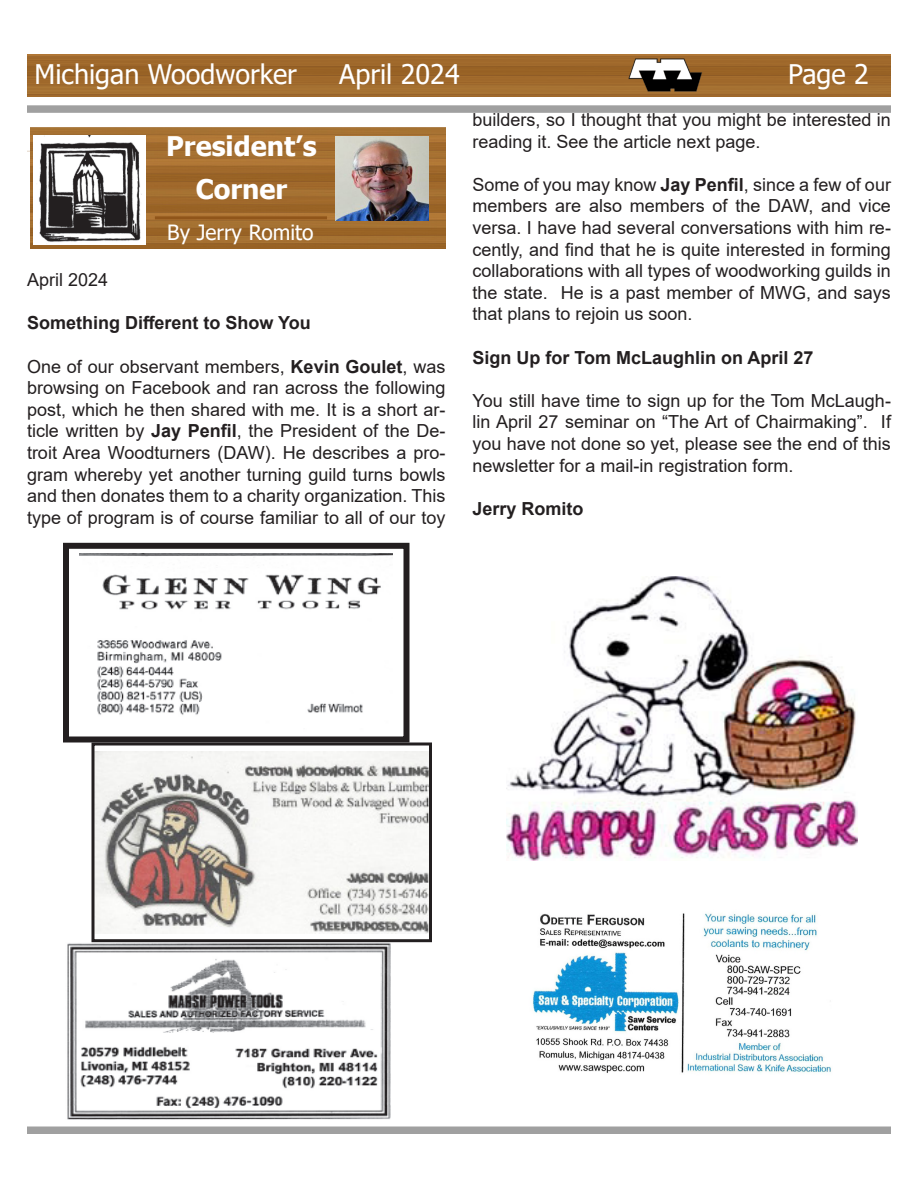
<style>
.page{position:relative;width:918px;height:1188px;background:#fff}
.page>*{position:absolute;margin:0;border:0;box-sizing:border-box;transform-origin:0 0}
.t1{font:27px "Tahoma";color:#fff}
.t2{font:700 27px/43.2px "Tahoma";color:#fff;text-align:center}
.t3{font:21px "Tahoma";color:#fff}
.t4{font:18px/21.6px "Arial";color:#231f20;text-align:justify}
.t5{font:700 18px "Arial";color:#231f20}
.s1{font-weight:700}
</style>
<div class="page">
<div style="left:27px;top:1126px;width:864px;height:8px;background:#a0a0a0"></div>
<div style="left:27px;top:105px;width:864px;height:8px;background:#a0a0a0"></div>
<img style="left:28px;top:54px;width:863px;height:42px">
<img style="left:627px;top:57px;width:76px;height:36px">
<img style="left:31px;top:127px;width:415px;height:121px">
<img style="left:34px;top:135px;width:111px;height:110px">
<img style="left:335px;top:137px;width:94px;height:83px">
<hr style="left:155px;top:216px;width:172px;height:3px;background:#90551a">
<img style="left:532px;top:913px;width:299px;height:160px">
<div style="left:63px;top:543px;width:346px;height:199px;border:6px solid #231f20"></div>
<img style="left:80px;top:554px;width:313px;height:161px">
<img style="left:67px;top:942px;width:324px;height:178px">
<img style="left:96px;top:751px;width:332px;height:183px">
<div style="left:92px;top:742px;width:340px;height:200px;border:3px solid #231f20"></div>
<img style="left:506px;top:577px;width:352px;height:284px">
<h1 class="t1" style="left:35px;top:56px;width:264px">Michigan Woodworker</h1>
<h1 class="t1" style="left:339px;top:56px;width:122px">April 2024</h1>
<h1 class="t2" style="left:166px;top:126px;width:152px">President’s<br>Corner</h1>
<p class="t3" style="left:167px;top:218px;width:148px">By Jerry Romito</p>
<p class="t4" style="left:27px;top:269px;width:83px">April 2024</p>
<p class="t5" style="left:27px;top:310px;width:285px">Something Different to Show You</p>
<p class="t4" style="left:27px;top:355px;width:420px">One of our observant members, <span class="s1">Kevin Goulet</span>, was browsing on Facebook and ran across the following post, which he then shared with me. It is a short ar&shy;ticle written by <span class="s1">Jay Penfil</span>, the President of the De&shy;troit Area Woodturners (DAW). He describes a pro&shy;gram whereby yet another turning guild turns bowls and then donates them to a charity organization. This type of program is of course familiar to all of our toy</p>
<h1 class="t1" style="left:788px;top:56px;width:82px">Page 2</h1>
<p class="t4" style="left:472px;top:109px;width:420px">builders, so I thought that you might be interested in reading it. See the article next page.</p>
<p class="t4" style="left:472px;top:173px;width:420px">Some of you may know <span class="s1">Jay Penfil</span>, since a few of our members are also members of the DAW, and vice versa. I have had several conversations with him re&shy;cently, and find that he is quite interested in forming collaborations with all types of woodworking guilds in the state. He is a past member of MWG, and says that plans to rejoin us soon.</p>
<p class="t5" style="left:472px;top:345px;width:342px">Sign Up for Tom McLaughlin on April 27</p>
<p class="t4" style="left:472px;top:389px;width:420px">You still have time to sign up for the Tom McLaugh&shy;lin April 27 seminar on “The Art of Chairmaking”. If you have not done so yet, please see the end of this newsletter for a mail-in registration form.</p>
<p class="t5" style="left:472px;top:496px;width:113px">Jerry Romito</p>
</div>
